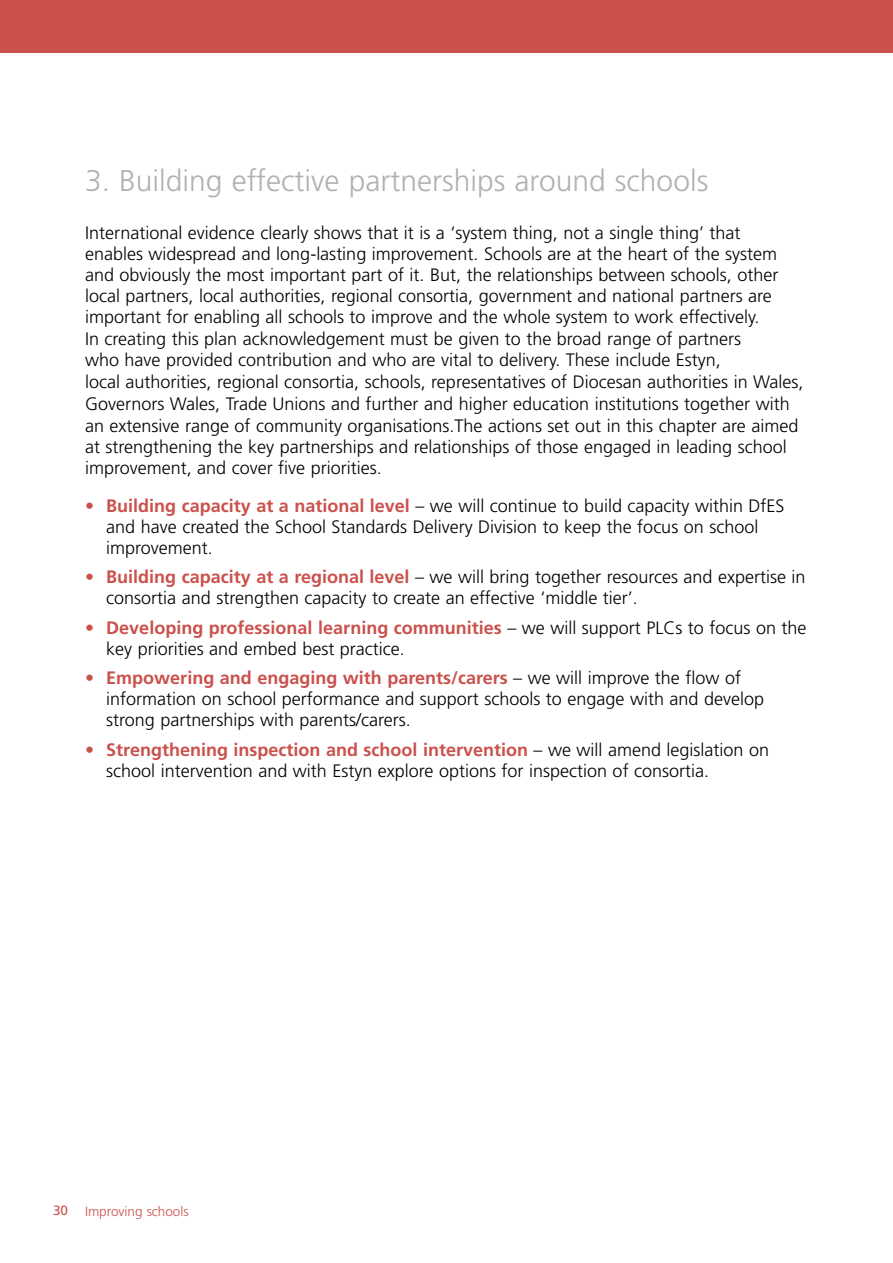
<style>
.page{position:relative;width:893px;height:1263px;background:#fff}
.page>*{position:absolute;margin:0;border:0;box-sizing:border-box;transform-origin:0 0}
._05__Heading_20pt{font:300 30px "Frutiger LT Std";color:#b1b1b0}
._09__Body_text_12pt{font:300 18px/21.3px "Frutiger";color:#000}
._19__Bullets_5mm_ind{font:300 18px/21px "Frutiger";color:#000}
.t1{font:300 13.5px "Frutiger LT Std";color:#ca514c}
.t2{font:13.5px "Frutiger LT Std";color:#ca514c}
.s1{font-family:"Frutiger LT Std"}
.s2{color:#ca514c}
.s3{font-weight:700;color:#ca514c}
</style>
<div class="page">
<div style="left:0;top:0;width:893px;height:53px;background:#ca514c"></div>
<p class="_05__Heading_20pt" style="left:85px;top:164px;width:625px">3. Building effective partnerships around schools</p>
<p class="_09__Body_text_12pt" style="left:85px;top:222px;width:720px">International evidence clearly shows that it is a ‘system thing, not a single thing’ that<br>enables widespread and long-lasting improvement. Schools are at the heart of the system and obviously the most important part of it. But, the relationships between schools, other local partners, local authorities, regional consortia, government and national partners are important for enabling all schools to improve and the whole system to work effectively.<br><span class="s1">In creating this plan acknowledgement must be given to the broad range of partners<br>who have provided contribution and who are vital to delivery. These include Estyn,<br>local authorities, regional consortia, schools, representatives of Diocesan authorities in Wales, Governors Wales, Trade Unions and further and higher education institutions together with an extensive range of community organisations.</span>The actions set out in this chapter are aimed at strengthening the key partnerships and relationships of those engaged in leading school improvement, and cover five priorities.</p>
<p class="_19__Bullets_5mm_ind" style="left:106px;top:495px;width:680px;text-indent:-21px"><span class="s2">•</span> <span class="s3">Building capacity at a national level</span> – we will continue to build capacity within DfES and have created the School Standards Delivery Division to keep the focus on school improvement.</p>
<p class="_19__Bullets_5mm_ind" style="left:106px;top:567px;width:701px;text-indent:-21px"><span class="s2">•</span> <span class="s3">Building capacity at a regional level</span> – we will bring together resources and expertise in consortia and strengthen capacity to create an effective ‘middle tier’.</p>
<p class="_19__Bullets_5mm_ind" style="left:106px;top:617px;width:702px;text-indent:-21px"><span class="s2">•</span> <span class="s3">Developing professional learning communities</span> – we will support PLCs to focus on the key priorities and embed best practice.</p>
<p class="_19__Bullets_5mm_ind" style="left:106px;top:668px;width:659px;text-indent:-21px"><span class="s2">•</span> <span class="s3">Empowering and engaging with parents/carers</span> – we will improve the flow of information on school performance and support schools to engage with and develop strong partnerships with parents/carers.</p>
<p class="_19__Bullets_5mm_ind" style="left:106px;top:739px;width:664px;text-indent:-21px"><span class="s2">•</span> <span class="s3">Strengthening inspection and school intervention</span> – we will amend legislation on school intervention and with Estyn explore options for inspection of consortia.</p>
<p class="t2" style="left:53px;top:1203px;width:17px">30</p>
<p class="t1" style="left:85px;top:1203px;width:105px">Improving schools</p>
</div>
